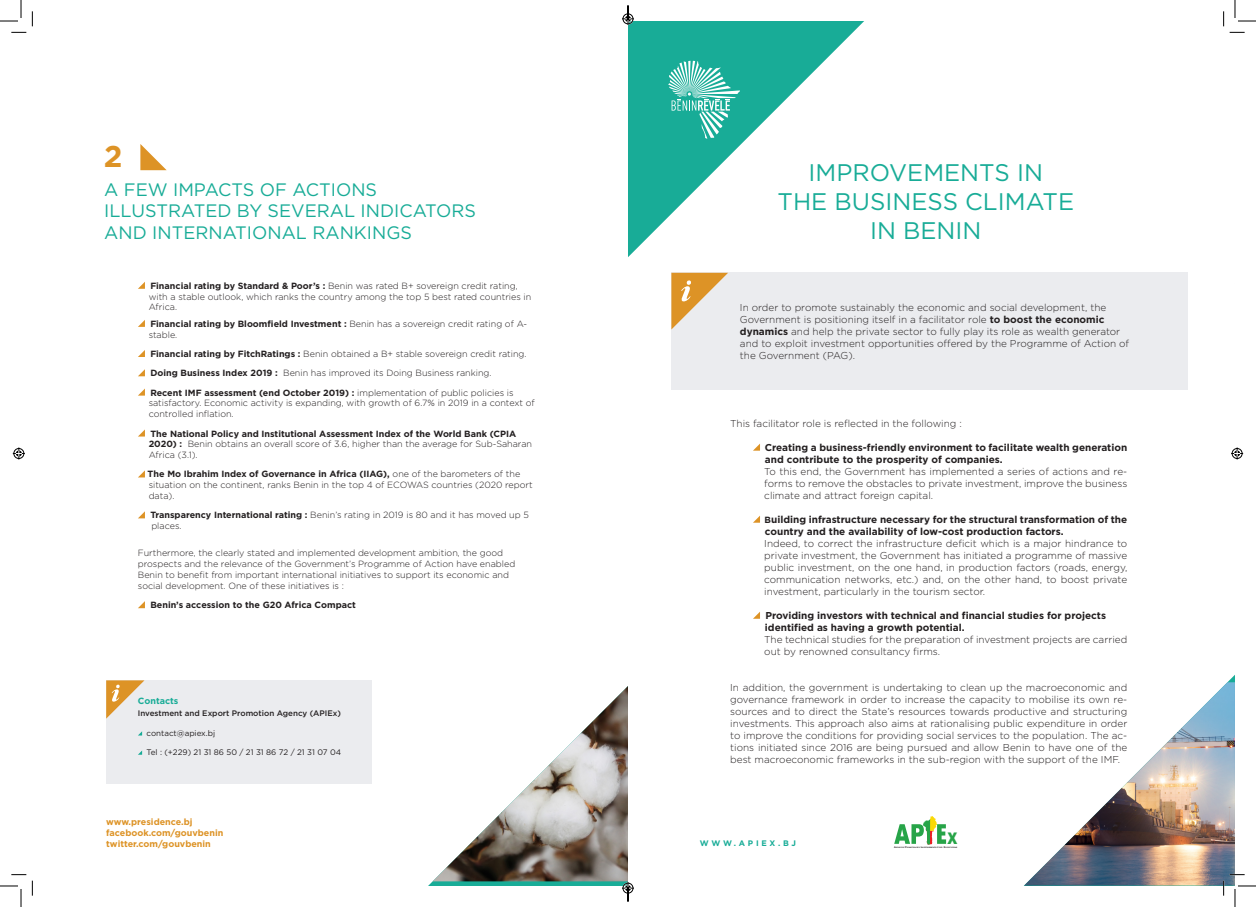
<style>
.page{position:relative;width:1256px;height:907px;background:#fff}
.page>*{position:absolute;margin:0;border:0;box-sizing:border-box;transform-origin:0 0}
.t1{font:700 30px "Gotham";color:#dd9326}
.t2{font:24px/28.8px "Gotham";color:#18ac97;text-align:center}
.t3{font:18px/21.6px "Gotham";color:#18ac97}
.t4{font:900 16px "Arial";color:#27a448;scale:.79 1}
.t5{font:300 10px/12px "Gotham";color:#231f20;text-align:justify}
.t6{font:700 10px "Gotham";color:#231f20}
.t7{font:300 9px/10.8px "Gotham";color:#231f20}
.t8{font:700 9px "Gotham";color:#231f20}
.t9{font:700 9px "Gotham";color:#dd9326}
.t10{font:700 9px "Gotham";color:#18ac97}
.t11{font:8px "Gotham";color:#231f20}
.t12{font:500 8px "Gotham";color:#231f20}
.t13{font:700 8px "Gotham";letter-spacing:.34em;color:#18ac97}
.t14{font:700 1.7px "Arial";color:#231f20}
.s1{font-weight:700}
.s2{font-weight:300}
.s3{font-size:9px}
.s4{font-size:2.4px}
</style>
<div class="page">
<svg style="left:628px;top:21px;width:236px;height:236px"></svg>
<svg style="left:138px;top:282px;width:7px;height:7px"></svg>
<svg style="left:138px;top:320px;width:7px;height:7px"></svg>
<svg style="left:138px;top:350px;width:7px;height:7px"></svg>
<svg style="left:138px;top:369px;width:7px;height:7px"></svg>
<svg style="left:138px;top:388px;width:7px;height:7px"></svg>
<svg style="left:138px;top:429px;width:7px;height:7px"></svg>
<svg style="left:138px;top:470px;width:7px;height:7px"></svg>
<svg style="left:138px;top:511px;width:7px;height:7px"></svg>
<svg style="left:138px;top:601px;width:7px;height:7px"></svg>
<svg style="left:140px;top:144px;width:27px;height:26px"></svg>
<div style="left:106px;top:680px;width:265px;height:103px;background:#ebecef"></div>
<svg style="left:753px;top:443px;width:7px;height:7px"></svg>
<svg style="left:753px;top:515px;width:7px;height:7px"></svg>
<svg style="left:754px;top:612px;width:6px;height:6px"></svg>
<svg style="left:668px;top:61px;width:71px;height:78px;background:#52c0b1"></svg>
<div style="left:671px;top:273px;width:516px;height:117px;background:#ebecef"></div>
<svg style="left:894px;top:816px;width:52px;height:28px"></svg>
<svg style="left:671px;top:273px;width:57px;height:56px"></svg>
<svg style="left:106px;top:680px;width:38px;height:38px"></svg>
<svg style="left:11px;top:32px;width:15px;height:1px"></svg>
<svg style="left:1229px;top:32px;width:15px;height:1px"></svg>
<svg style="left:11px;top:874px;width:15px;height:1px"></svg>
<svg style="left:32px;top:11px;width:1px;height:15px"></svg>
<svg style="left:32px;top:880px;width:1px;height:15px"></svg>
<svg style="left:1223px;top:11px;width:1px;height:15px"></svg>
<svg style="left:0;top:0;width:22px;height:22px"></svg>
<svg style="left:0;top:885px;width:22px;height:22px"></svg>
<svg style="left:1234px;top:0;width:21px;height:22px"></svg>
<img style="left:1023px;top:675px;width:232px;height:232px">
<svg style="left:13px;top:447px;width:12px;height:12px"></svg>
<svg style="left:1231px;top:447px;width:11px;height:12px"></svg>
<svg style="left:622px;top:5px;width:12px;height:20px"></svg>
<svg style="left:428px;top:686px;width:206px;height:215px"></svg>
<p class="t1" style="left:104px;top:139px;width:20px">2</p>
<p class="t3" style="left:104px;top:178px;width:373px">A FEW IMPACTS OF ACTIONS<br>ILLUSTRATED BY SEVERAL INDICATORS<br>AND INTERNATIONAL RANKINGS</p>
<p class="t7" style="left:150px;top:280px;width:369px"><span class="s1">Financial rating by Standard &amp; Poor’s :</span> Benin was rated B+ sovereign credit rating,</p>
<p class="t7" style="left:149px;top:291px;width:384px">with a stable outlook, which ranks the country among the top 5 best rated countries in</p>
<p class="t7" style="left:149px;top:301px;width:30px">Africa.</p>
<p class="t8" style="left:150px;top:318px;width:378px">Financial rating by Bloomfield Investment : <span class="s2">Benin has a sovereign credit rating of A-</span></p>
<p class="t7" style="left:149px;top:329px;width:30px">stable.</p>
<p class="t7" style="left:150px;top:348px;width:377px"><span class="s1">Financial rating by FitchRatings :</span> Benin obtained a B+ stable sovereign credit rating.</p>
<p class="t7" style="left:150px;top:367px;width:342px"><span class="s1">Doing Business Index 2019 :</span> Benin has improved its Doing Business ranking.</p>
<p class="t8" style="left:150px;top:387px;width:365px">Recent IMF assessment (end October 2019) : <span class="s2">implementation of public policies is</span></p>
<p class="t7" style="left:149px;top:397px;width:387px">satisfactory. Economic activity is expanding, with growth of 6.7% in 2019 in a context of</p>
<p class="t7" style="left:149px;top:408px;width:86px">controlled inflation.</p>
<p class="t8" style="left:150px;top:428px;width:367px">The National Policy and Institutional Assessment Index of the World Bank (CPIA</p>
<p class="t7" style="left:149px;top:438px;width:385px"><span class="s1">2020) :</span> Benin obtains an overall score of 3.6, higher than the average for Sub-Saharan</p>
<p class="t7" style="left:149px;top:449px;width:50px">Africa (3.1).</p>
<p class="t8" style="left:148px;top:469px;width:374px">The Mo Ibrahim Index of Governance in Africa (IIAG), <span class="s2">one of the barometers of the</span></p>
<p class="t7" style="left:149px;top:479px;width:385px">situation on the continent, ranks Benin in the top 4 of ECOWAS countries (2020 report</p>
<p class="t7" style="left:149px;top:490px;width:27px">data).</p>
<p class="t7" style="left:150px;top:509px;width:380px"><span class="s1">Transparency International rating :</span> Benin’s rating in 2019 is 80 and it has moved up 5</p>
<p class="t7" style="left:151px;top:520px;width:32px">places.</p>
<p class="t7" style="left:138px;top:547px;width:379px">Furthermore, the clearly stated and implemented development ambition, the good prospects and the relevance of the Government’s Programme of Action have enabled Benin to benefit from important international initiatives to support its economic and social development. One of these initiatives is :</p>
<p class="t8" style="left:150px;top:600px;width:207px">Benin’s accession to the G20 Africa Compact</p>
<p class="t10" style="left:138px;top:695px;width:42px">Contacts</p>
<p class="t12" style="left:138px;top:708px;width:205px">Investment and Export Promotion Agency (APIEx)</p>
<p class="t11" style="left:147px;top:727px;width:70px">contact@apiex.bj</p>
<p class="t11" style="left:147px;top:746px;width:196px">Tel : (+229) 21 31 86 50 / 21 31 86 72 / 21 31 07 04</p>
<p class="t9" style="left:106px;top:817px;width:88px">www.presidence.bj</p>
<p class="t9" style="left:106px;top:827px;width:119px">facebook.com/gouvbenin</p>
<p class="t9" style="left:106px;top:838px;width:106px">twitter.com/gouvbenin</p>
<p class="t2" style="left:808px;top:157px;width:236px">IMPROVEMENTS IN</p>
<p class="t2" style="left:777px;top:186px;width:298px">THE BUSINESS CLIMATE<br>IN BENIN</p>
<p class="t5" style="left:739px;top:301px;width:391px;text-align:left">In order to promote sustainably the economic and social development, the Government is positioning itself in a facilitator role <span class="s1">to boost the economic dynamics</span> and help the private sector to fully play its role as wealth generator and to exploit investment opportunities offered by the Programme of Action of the Government (PAG).</p>
<p class="t5" style="left:730px;top:417px;width:233px">This facilitator role is reflected in the following :</p>
<p class="t6" style="left:764px;top:441px;width:364px">Creating a business-friendly environment to facilitate wealth generation</p>
<p class="t6" style="left:764px;top:453px;width:239px">and contribute to the prosperity of companies.</p>
<p class="t5" style="left:764px;top:465px;width:364px">To this end, the Government has implemented a series of actions and re&shy;forms to remove the obstacles to private investment, improve the business climate and attract foreign capital.</p>
<p class="t6" style="left:764px;top:513px;width:364px"><span class="s3">B</span>uilding infrastructure necessary for the structural transformation of the</p>
<p class="t6" style="left:764px;top:525px;width:300px">country and the availability of low-cost production factors.</p>
<p class="t5" style="left:764px;top:537px;width:364px">Indeed, to correct the infrastructure deficit which is a major hindrance to private investment, the Government has initiated a programme of massive public investment, on the one hand, in production factors (roads, energy, communication networks, etc.) and, on the other hand, to boost private investment, particularly in the tourism sector.</p>
<p class="t6" style="left:765px;top:609px;width:342px">Providing investors with technical and financial studies for projects</p>
<p class="t6" style="left:764px;top:621px;width:201px">identified as having a growth potential.</p>
<p class="t5" style="left:764px;top:633px;width:364px">The technical studies for the preparation of investment projects are carried out by renowned consultancy firms.</p>
<p class="t5" style="left:730px;top:681px;width:398px">In addition, the government is undertaking to clean up the macroeconomic and governance framework in order to increase the capacity to mobilise its own re&shy;sources and to direct the State’s resources towards productive and structuring investments. This approach also aims at rationalising public expenditure in order to improve the conditions for providing social services to the population. The ac&shy;tions initiated since 2016 are being pursued and allow Benin to have one of the best macroeconomic frameworks in the sub-region with the support of the IMF.</p>
<p class="t13" style="left:699px;top:838px;width:98px">WWW.APIEX.BJ</p>
<h3 class="t4" style="left:947px;top:826px;width:14px">X</h3>
<p class="t14" style="left:894px;top:846px;width:65px"><span class="s4">A</span>GENCE DE <span class="s4">P</span>ROMOTION DES <span class="s4">I</span>NVESTISSEMENTS ET DES <span class="s4">E</span>XPORTATIONS</p>
</div>
